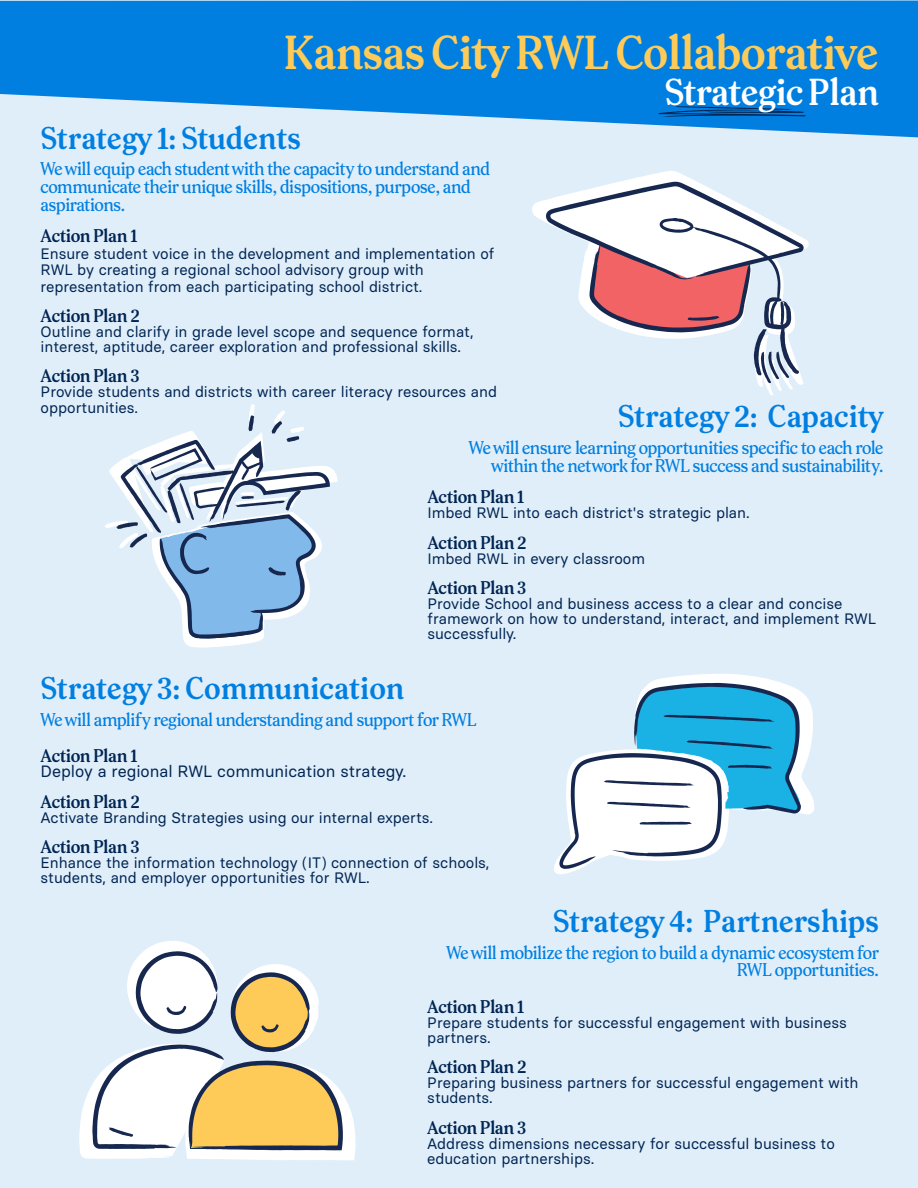
<style>
.page{position:relative;width:918px;height:1188px;background:#e0eef9}
.page>*{position:absolute;margin:0;border:0;box-sizing:border-box;transform-origin:0 0}
.t1{font:600 45.75px "Prody";letter-spacing:-.015em;color:#fecb58}
.t2{font:600 36px "Prody";letter-spacing:-.015em;color:#fff}
.t3{font:600 30.3px "Prody";color:#007fe1}
.t4{font:500 17.7px/17.7px "Prody";letter-spacing:-.02em;color:#007fe1;text-align:right}
.t5{font:600 17.7px "Prody";letter-spacing:-.025em;color:#002553}
.t6{font:16.35px "Basier Square";color:#002553}
.t7{font:15.15px/15.1px "Basier Square";color:#002553}
</style>
<div class="page">
<svg style="left:0;top:1px;width:918px;height:137px;fill:#007fe1"></svg>
<svg style="left:532px;top:171px;width:277px;height:224px"></svg>
<svg style="left:105px;top:404px;width:232px;height:244px"></svg>
<svg style="left:554px;top:674px;width:261px;height:200px"></svg>
<svg style="left:79px;top:941px;width:277px;height:219px"></svg>
<svg style="left:659px;top:106px;width:146px;height:11px"></svg>
<h1 class="t1" style="left:284px;top:23px;width:596px">Kansas City RWL Collaborative</h1>
<h2 class="t2" style="left:665px;top:69px;width:216px">Strategic Plan</h2>
<h3 class="t3" style="left:41px;top:118px;width:262px">Strategy 1: Students</h3>
<p class="t4" style="left:41px;top:161px;width:451px;text-align:left">We will equip each student with the capacity to understand and communicate their unique skills, dispositions, purpose, and aspirations.</p>
<p class="t5" style="left:41px;top:225px;width:98px">Action Plan 1</p>
<p class="t7" style="left:41px;top:245px;width:455px;line-height:16.4px">Ensure student voice in the development and implementation of<br>RWL by creating a regional school advisory group with representation from each participating school district.</p>
<p class="t5" style="left:41px;top:304px;width:101px">Action Plan 2</p>
<p class="t7" style="left:41px;top:324px;width:435px">Outline and clarify in grade level scope and sequence format, interest, aptitude, career exploration and professional skills.</p>
<p class="t5" style="left:41px;top:364px;width:100px">Action Plan 3</p>
<p class="t7" style="left:41px;top:384px;width:458px">Provide students and districts with career literacy resources and opportunities.</p>
<h3 class="t3" style="left:618px;top:397px;width:267px">Strategy 2: Capacity</h3>
<p class="t4" style="left:469px;top:439px;width:416px">We will ensure learning opportunities specific to each role within the network for RWL success and sustainability.</p>
<p class="t5" style="left:427px;top:485px;width:98px">Action Plan 1</p>
<p class="t7" style="left:427px;top:505px;width:324px">Imbed RWL into each district's strategic plan.</p>
<p class="t5" style="left:427px;top:531px;width:101px">Action Plan 2</p>
<p class="t7" style="left:427px;top:551px;width:219px">Imbed RWL in every classroom</p>
<p class="t5" style="left:427px;top:576px;width:100px">Action Plan 3</p>
<p class="t7" style="left:427px;top:596px;width:450px">Provide School and business access to a clear and concise framework on how to understand, interact, and implement RWL successfully.</p>
<h3 class="t3" style="left:41px;top:669px;width:365px">Strategy 3: Communication</h3>
<p class="t4" style="left:41px;top:711px;width:437px">We will amplify regional understanding and support for RWL</p>
<p class="t5" style="left:41px;top:744px;width:98px">Action Plan 1</p>
<p class="t6" style="left:41px;top:761px;width:367px">Deploy a regional RWL communication strategy.</p>
<p class="t5" style="left:41px;top:790px;width:101px">Action Plan 2</p>
<p class="t7" style="left:41px;top:810px;width:394px">Activate Branding Strategies using our internal experts.</p>
<p class="t5" style="left:41px;top:835px;width:100px">Action Plan 3</p>
<p class="t7" style="left:41px;top:855px;width:450px">Enhance the information technology (IT) connection of schools, students, and employer opportunities for RWL.</p>
<h3 class="t3" style="left:553px;top:901px;width:328px">Strategy 4: Partnerships</h3>
<p class="t4" style="left:447px;top:944px;width:434px">We will mobilize the region to build a dynamic ecosystem for<br>RWL opportunities.</p>
<p class="t5" style="left:427px;top:995px;width:98px">Action Plan 1</p>
<p class="t7" style="left:427px;top:1015px;width:421px">Prepare students for successful engagement with business partners.</p>
<p class="t5" style="left:427px;top:1055px;width:101px">Action Plan 2</p>
<p class="t7" style="left:427px;top:1075px;width:433px">Preparing business partners for successful engagement with students.</p>
<p class="t5" style="left:427px;top:1116px;width:100px">Action Plan 3</p>
<p class="t7" style="left:427px;top:1136px;width:409px">Address dimensions necessary for successful business to education partnerships.</p>
</div>
